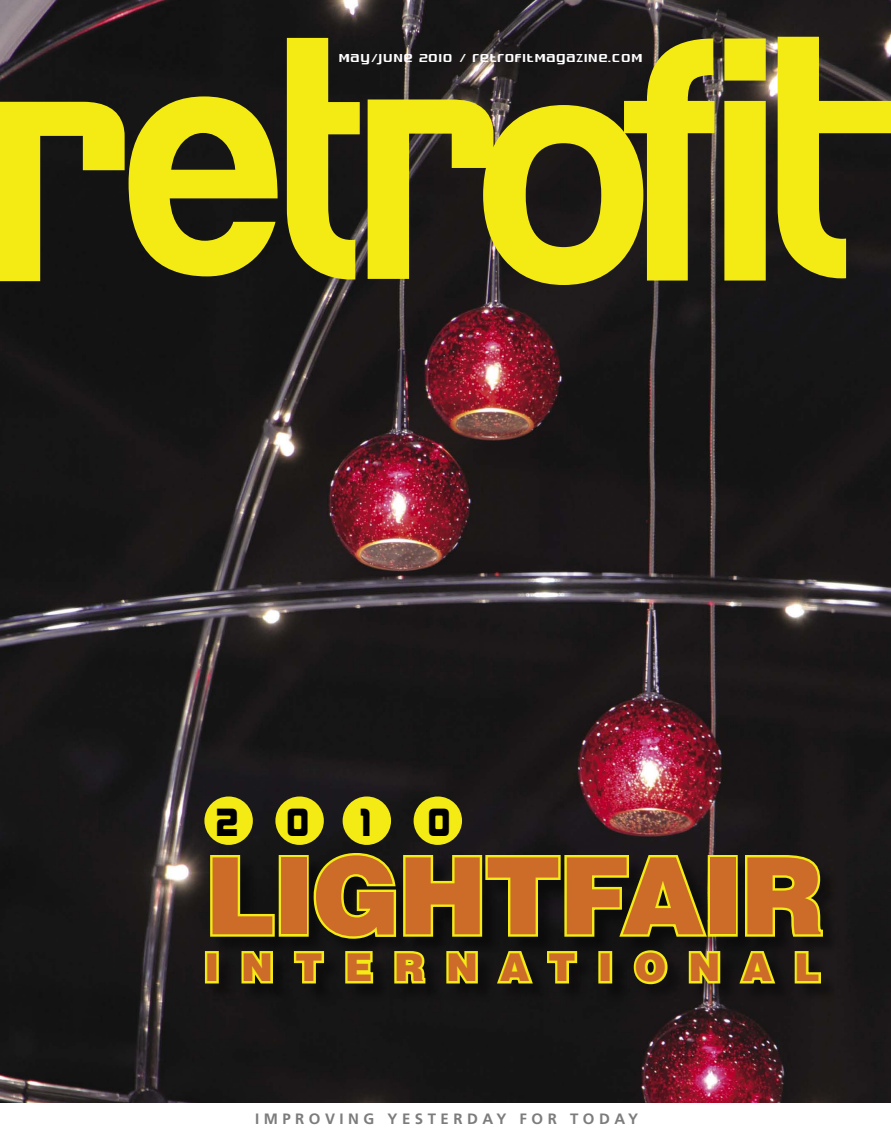
<style>
.page{position:relative;width:891px;height:1134px;background:#fff}
.page>*{position:absolute;margin:0;border:0;box-sizing:border-box;transform-origin:0 0}
.t1{font:900 106.8px "Helvetica";letter-spacing:-.025em;color:#cd6c29}
.t2{font:900 38.4px "Helvetica";letter-spacing:.57em;color:#cd6c29}
.t3{font:36px "Kimberley";color:#000}
.t4{font:16.5px "Quadaptor";letter-spacing:.06em;color:#fff}
.t5{font:700 15px "Frutiger";letter-spacing:.3em;color:#7c7c7c}
</style>
<div class="page">
<img style="left:0;top:0;width:891px;height:1102px">
<svg style="left:724px;top:39px;width:42px;height:242px;background:#dfd616"></svg>
<svg style="left:778px;top:37px;width:113px;height:241px;background:#817b19"></svg>
<svg style="left:287px;top:38px;width:73px;height:242px;background:#a59f15"></svg>
<svg style="left:0;top:96px;width:278px;height:185px;background:#8f8a14"></svg>
<svg style="left:368px;top:39px;width:347px;height:246px;background:#847e1a"></svg>
<div style="left:204px;top:796px;width:49px;height:49px;background:#f4eb15;border-radius:50%"></div>
<div style="left:275px;top:796px;width:49px;height:49px;background:#f4eb15;border-radius:50%"></div>
<div style="left:343px;top:796px;width:48px;height:49px;background:#f4eb15;border-radius:50%"></div>
<div style="left:414px;top:796px;width:48px;height:49px;background:#f4eb15;border-radius:50%"></div>
<div style="left:207px;top:855px;width:634px;height:147px;background:#151414"></div>
<svg style="left:208px;top:853px;width:69px;height:84px"></svg>
<div style="left:279px;top:855px;width:30px;height:82px;border:5px solid #f4eb15"></div>
<div style="left:708px;top:855px;width:30px;height:82px;border:5px solid #f4eb15"></div>
<div style="left:205px;top:951px;width:14px;height:32px;border:5px solid #f4eb15"></div>
<svg style="left:241px;top:951px;width:32px;height:33px"></svg>
<svg style="left:292px;top:851px;width:431px;height:136px"></svg>
<svg style="left:736px;top:853px;width:89px;height:131px"></svg>
<p class="t4" style="left:338px;top:50px;width:305px">may/june 2010 / retrofitmagazine.com</p>
<p class="t3" style="left:216px;top:802px;width:23px">2</p>
<p class="t3" style="left:287px;top:802px;width:23px">0</p>
<p class="t3" style="left:360px;top:802px;width:12px">1</p>
<p class="t3" style="left:428px;top:802px;width:23px">0</p>
<p class="t1" style="left:204px;top:826px;width:621px">LIGHTFAIR</p>
<p class="t2" style="left:204px;top:942px;width:613px">I NTERNATIONAL</p>
<p class="t5" style="left:255px;top:1110px;width:385px">IMPROVING YEST ERDAY FOR T ODAY</p>
</div>
